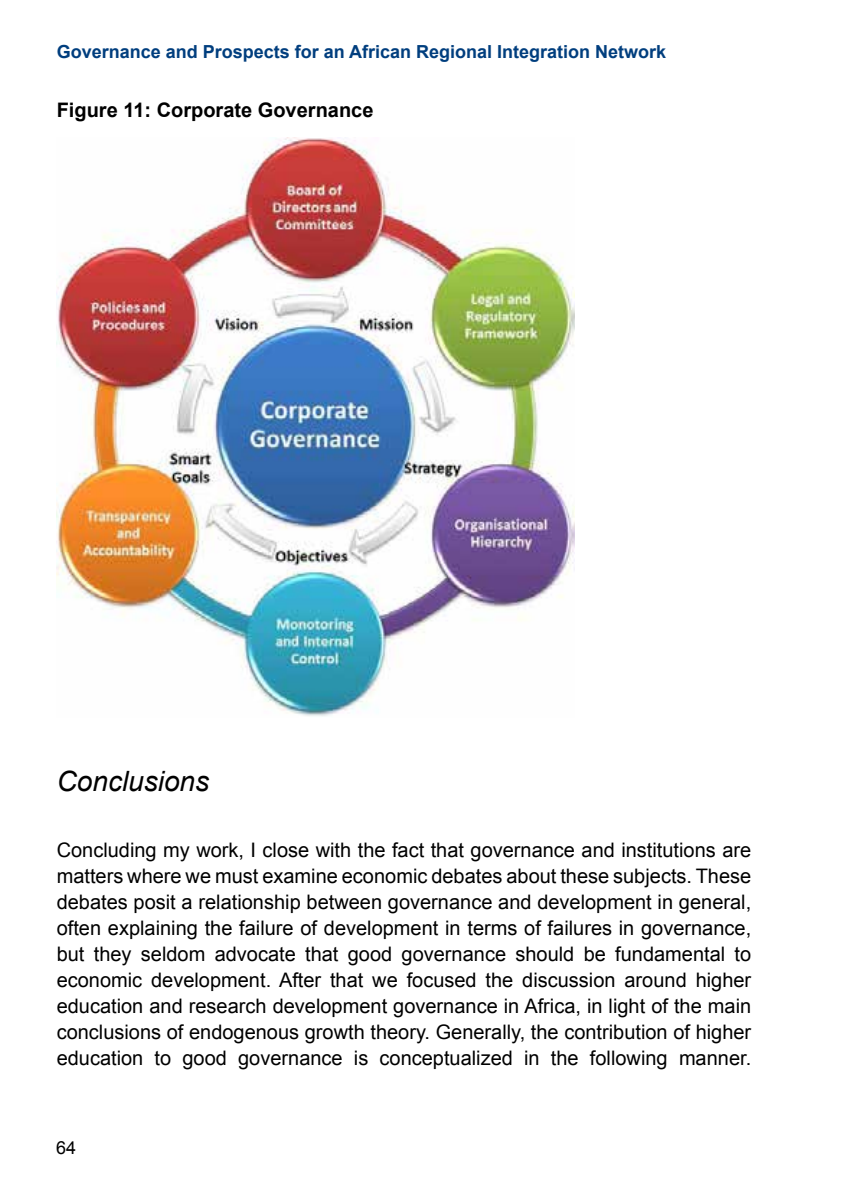
<style>
.page{position:relative;width:842px;height:1191px;background:#fff}
.page>*{position:absolute;margin:0;border:0;box-sizing:border-box;transform-origin:0 0}
.t1{font:italic 28px "Arial";color:#000}
.t2{font:20px/26px "Arial";color:#000;text-align:justify}
.t3{font:700 20px "Arial";color:#000}
.t4{font:700 18px "Arial";color:#003e7e}
.t5{font:18px "Arial";color:#000}
</style>
<div class="page">
<img style="left:57px;top:138px;width:517px;height:579px">
<p class="t4" style="left:57px;top:40px;width:611px">Governance and Prospects for an African Regional Integration Network</p>
<p class="t3" style="left:57px;top:96px;width:318px">Figure 11: Corporate Governance</p>
<h1 class="t1" style="left:57px;top:763px;width:154px">Conclusions</h1>
<p class="t2" style="left:57px;top:837px;width:696px">Concluding my work, I close with the fact that governance and institutions are matters where we must examine economic debates about these subjects. These debates posit a relationship between governance and development in general, often explaining the failure of development in terms of failures in governance, but they seldom advocate that good governance should be fundamental to economic development. After that we focused the discussion around higher education and research development governance in Africa, in light of the main conclusions of endogenous growth theory. Generally, the contribution of higher education to good governance is conceptualized in the following manner.</p>
<p class="t5" style="left:56px;top:1135px;width:22px">64</p>
</div>
